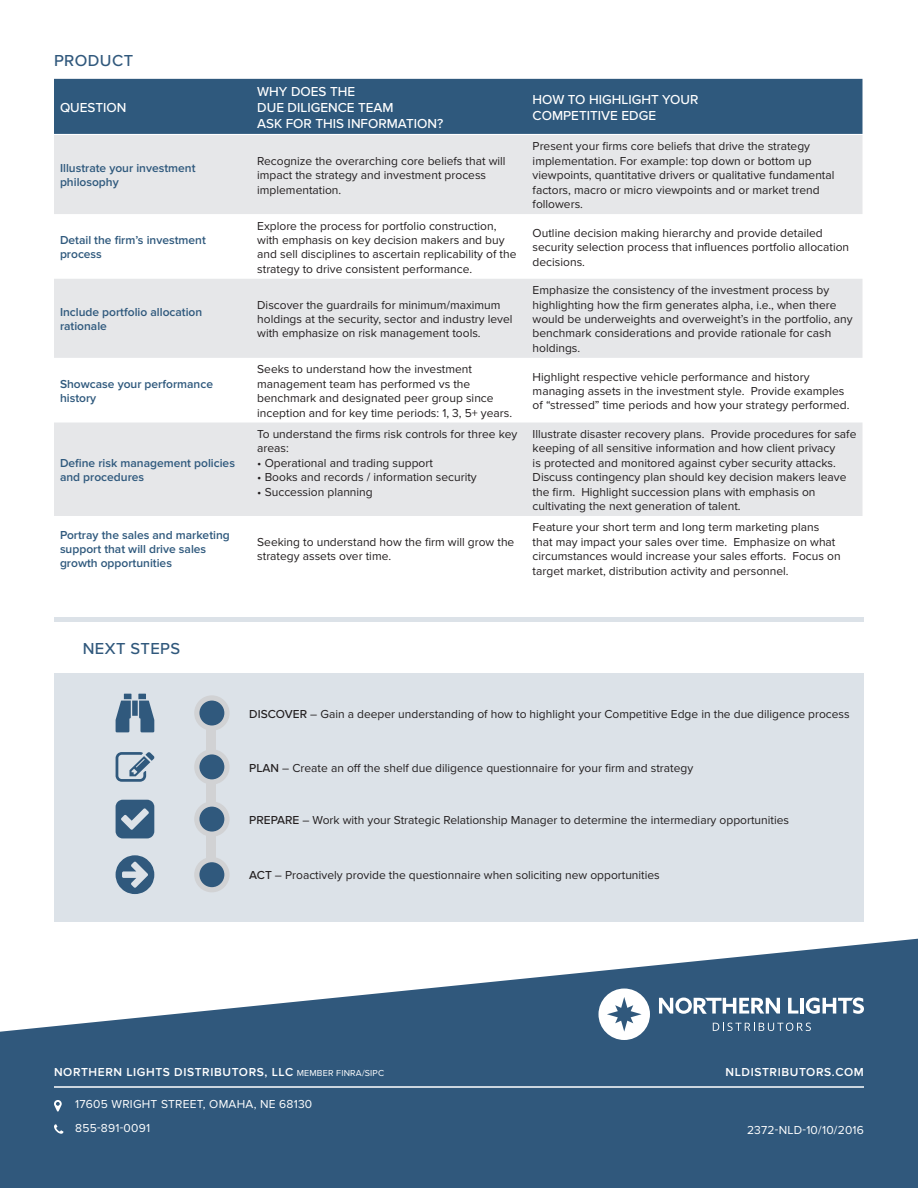
<style>
.page{position:relative;width:918px;height:1188px;background:#fff}
.page>*{position:absolute;margin:0;border:0;box-sizing:border-box;transform-origin:0 0}
.t1{font:500 16.5px "Proxima Nova";letter-spacing:.025em;color:#30587c}
.t2{font:500 13.5px/16.2px "Proxima Nova";color:#fff}
.t3{font:12px/14.4px "Proxima Nova";color:#231f20}
.t4{font:600 12px/14.4px "Proxima Nova";color:#2f597d}
.t5{font:600 12px "Proxima Nova";letter-spacing:.05em;color:#fff}
.t6{font:12px "Proxima Nova";letter-spacing:.02em;color:#fff}
.s1{font-weight:500}
.s2{font-weight:400;font-size:9px}
</style>
<div class="page">
<svg style="left:54px;top:135px;width:808px;height:381px;fill:#e6e7e9"></svg>
<svg style="left:0;top:939px;width:918px;height:249px;fill:#30587c"></svg>
<svg style="left:54px;top:1124px;width:9px;height:10px"></svg>
<svg style="left:54px;top:1100px;width:8px;height:12px"></svg>
<hr style="left:54px;top:1086px;width:810px;height:2px;background:#fff">
<div style="left:644px;top:1124px;width:220px;height:10px;background:#30587c"></div>
<svg style="left:598px;top:989px;width:52px;height:51px"></svg>
<svg style="left:788px;top:998px;width:10px;height:16px"></svg>
<hr style="left:800px;top:998px;width:4px;height:16px;background:#fff">
<svg style="left:806px;top:998px;width:58px;height:16px"></svg>
<svg style="left:659px;top:998px;width:121px;height:16px"></svg>
<svg style="left:713px;top:1023px;width:98px;height:8px"></svg>
<div style="left:54px;top:617px;width:810px;height:304px;background:#dce2e8"></div>
<div style="left:46px;top:623px;width:826px;height:50px;background:#fff"></div>
<div style="left:207px;top:697px;width:9px;height:182px;background:#d1d2d4"></div>
<div style="left:194px;top:695px;width:36px;height:36px;background:#d1d2d4;border-radius:50%"></div>
<div style="left:199px;top:701px;width:25px;height:25px;background:#30597d;border-radius:50%"></div>
<div style="left:194px;top:749px;width:36px;height:36px;background:#d1d2d4;border-radius:50%"></div>
<div style="left:199px;top:754px;width:25px;height:25px;background:#30597d;border-radius:50%"></div>
<div style="left:194px;top:801px;width:36px;height:36px;background:#d1d2d4;border-radius:50%"></div>
<div style="left:199px;top:807px;width:25px;height:25px;background:#30597d;border-radius:50%"></div>
<div style="left:194px;top:857px;width:36px;height:35px;background:#d1d2d4;border-radius:50%"></div>
<div style="left:199px;top:862px;width:25px;height:25px;background:#30597d;border-radius:50%"></div>
<svg style="left:116px;top:694px;width:38px;height:38px"></svg>
<svg style="left:116px;top:752px;width:38px;height:30px"></svg>
<svg style="left:116px;top:800px;width:38px;height:38px"></svg>
<svg style="left:116px;top:855px;width:38px;height:39px"></svg>
<div style="left:54px;top:79px;width:808px;height:55px;background:#2f597d"></div>
<p class="t1" style="left:54px;top:51px;width:81px">PRODUCT</p>
<p class="t2" style="left:60px;top:100px;width:68px">QUESTION</p>
<p class="t2" style="left:257px;top:83px;width:188px">WHY DOES THE<br>DUE DILIGENCE TEAM<br>ASK FOR THIS INFORMATION?</p>
<p class="t2" style="left:533px;top:92px;width:167px">HOW TO HIGHLIGHT YOUR<br>COMPETITIVE EDGE</p>
<p class="t4" style="left:60px;top:161px;width:137px">Illustrate your investment philosophy</p>
<p class="t3" style="left:257px;top:154px;width:250px">Recognize the overarching core beliefs that will impact the strategy and investment process implementation.</p>
<p class="t3" style="left:533px;top:140px;width:303px">Present your firms core beliefs that drive the strategy implementation. For example: top down or bottom up viewpoints, quantitative drivers or qualitative fundamental factors, macro or micro viewpoints and or market trend followers.</p>
<p class="t4" style="left:60px;top:233px;width:147px">Detail the firm’s investment process</p>
<p class="t3" style="left:257px;top:219px;width:261px">Explore the process for portfolio construction, with emphasis on key decision makers and buy and sell disciplines to ascertain replicability of the strategy to drive consistent performance.</p>
<p class="t3" style="left:533px;top:226px;width:318px">Outline decision making hierarchy and provide detailed security selection process that influences portfolio allocation decisions.</p>
<p class="t4" style="left:60px;top:305px;width:144px">Include portfolio allocation rationale</p>
<p class="t3" style="left:257px;top:298px;width:257px">Discover the guardrails for minimum/maximum holdings at the security, sector and industry level with emphasize on risk management tools.</p>
<p class="t3" style="left:533px;top:283px;width:322px">Emphasize the consistency of the investment process by highlighting how the firm generates alpha, i.e., when there would be underweights and overweight’s in the portfolio, any benchmark considerations and provide rationale for cash holdings.</p>
<p class="t4" style="left:60px;top:377px;width:155px">Showcase your performance history</p>
<p class="t4" style="left:60px;top:456px;width:177px">Define risk management policies and procedures</p>
<p class="t3" style="left:257px;top:363px;width:256px">Seeks to understand how the investment management team has performed vs the benchmark and designated peer group since inception and for key time periods: 1, 3, 5+ years.</p>
<p class="t3" style="left:533px;top:370px;width:318px">Highlight respective vehicle performance and history managing assets in the investment style. Provide examples of “stressed” time periods and how your strategy performed.</p>
<p class="t3" style="left:257px;top:427px;width:262px">To understand the firms risk controls for three key areas:</p>
<p class="t3" style="left:257px;top:456px;width:177px">• Operational and trading support</p>
<p class="t3" style="left:257px;top:470px;width:221px">• Books and records / information security</p>
<p class="t3" style="left:257px;top:485px;width:117px">• Succession planning</p>
<p class="t3" style="left:533px;top:427px;width:325px">Illustrate disaster recovery plans. Provide procedures for safe keeping of all sensitive information and how client privacy<br>is protected and monitored against cyber security attacks.<br>Discuss contingency plan should key decision makers leave the firm. Highlight succession plans with emphasis on cultivating the next generation of talent.</p>
<p class="t4" style="left:60px;top:528px;width:171px">Portray the sales and marketing support that will drive sales growth opportunities</p>
<p class="t3" style="left:257px;top:535px;width:259px">Seeking to understand how the firm will grow the strategy assets over time.</p>
<p class="t3" style="left:533px;top:521px;width:310px">Feature your short term and long term marketing plans that may impact your sales over time. Emphasize on what circumstances would increase your sales efforts. Focus on target market, distribution activity and personnel.</p>
<p class="t1" style="left:83px;top:639px;width:99px">NEXT STEPS</p>
<p class="t3" style="left:249px;top:707px;width:602px"><span class="s1">DISCOVER</span> – Gain a deeper understanding of how to highlight your Competitive Edge in the due diligence process</p>
<p class="t3" style="left:249px;top:761px;width:446px"><span class="s1">PLAN</span> – Create an off the shelf due diligence questionnaire for your firm and strategy</p>
<p class="t3" style="left:249px;top:813px;width:541px"><span class="s1">PREPARE</span> – Work with your Strategic Relationship Manager to determine the intermediary opportunities</p>
<p class="t3" style="left:249px;top:869px;width:412px"><span class="s1">ACT</span> – Proactively provide the questionnaire when soliciting new opportunities</p>
<p class="t5" style="left:54px;top:1065px;width:332px">NORTHERN LIGHTS DISTRIBUTORS, LLC <span class="s2">MEMBER FINRA/SIPC</span></p>
<p class="t5" style="left:726px;top:1065px;width:140px">NLDISTRIBUTORS.COM</p>
<p class="t6" style="left:75px;top:1097px;width:239px">17605 WRIGHT STREET, OMAHA, NE 68130</p>
<p class="t6" style="left:75px;top:1121px;width:76px">855-891-0091</p>
<p class="t6" style="left:747px;top:1123px;width:118px">2372-NLD-10/10/2016</p>
</div>
